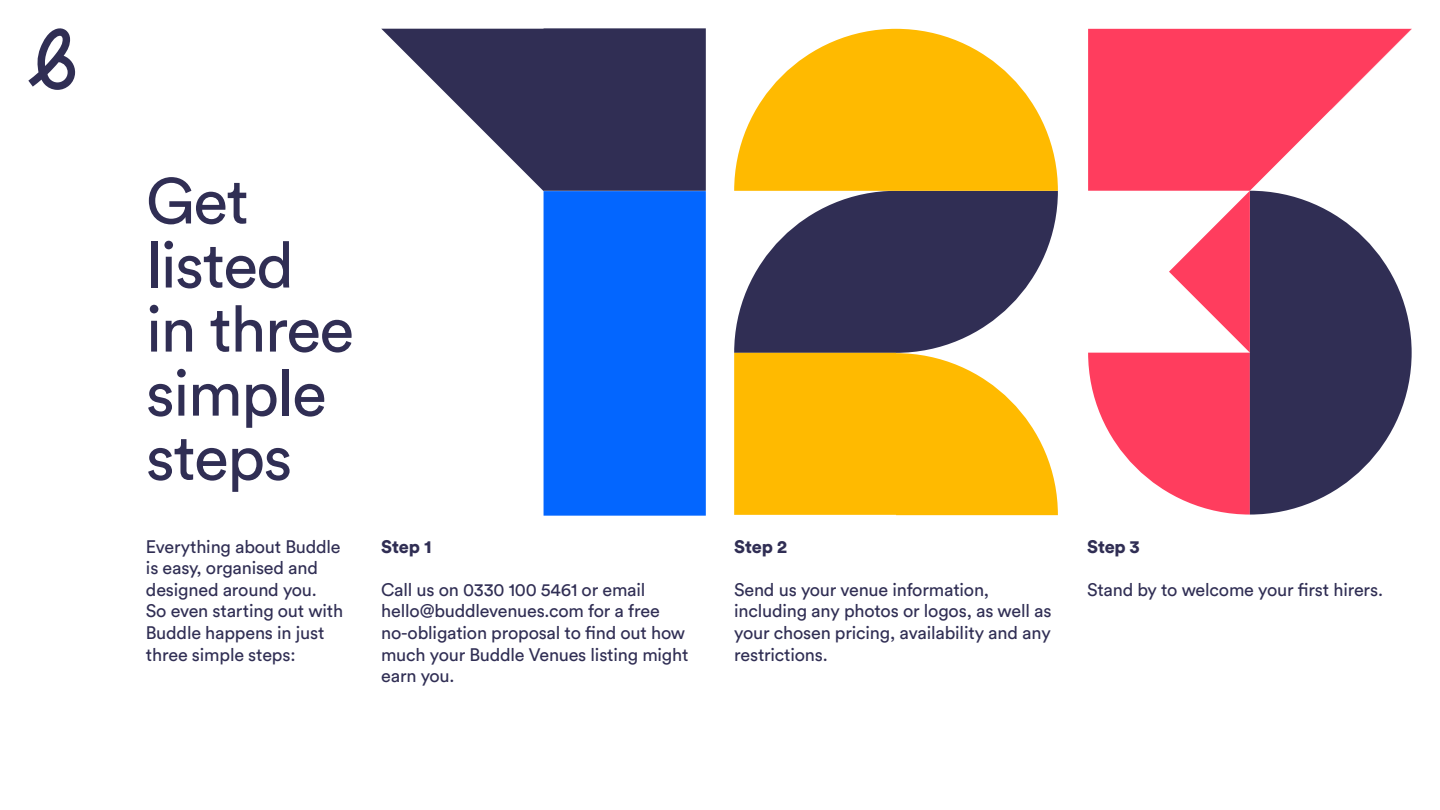
<style>
.page{position:relative;width:1440px;height:810px;background:#fff}
.page>*{position:absolute;margin:0;border:0;box-sizing:border-box;transform-origin:0 0}
.t1{font:64px/64px "Circular Std";letter-spacing:-.025em;color:#302e54}
.t2{font:18px/21.6px "Circular Std";letter-spacing:-.01em;color:#302e54}
.t3{font:900 18px "Circular Std";letter-spacing:-.01em;color:#302e54}
</style>
<div class="page">
<svg style="left:734px;top:191px;width:324px;height:162px;fill:#302e54"></svg>
<svg style="left:734px;top:29px;width:324px;height:162px;fill:#ffba00"></svg>
<svg style="left:734px;top:353px;width:324px;height:162px;background:#ffc11b"></svg>
<div style="left:544px;top:191px;width:162px;height:324px;background:#0366ff"></div>
<svg style="left:381px;top:28px;width:325px;height:163px;fill:#302e54"></svg>
<svg style="left:1250px;top:191px;width:162px;height:323px;fill:#302e54"></svg>
<svg style="left:1088px;top:191px;width:162px;height:323px"></svg>
<svg style="left:1088px;top:29px;width:324px;height:162px;fill:#ff3d5e"></svg>
<svg style="left:28px;top:28px;width:47px;height:62px"></svg>
<h1 class="t1" style="left:146px;top:168px;width:210px">Get listed in three simple steps</h1>
<p class="t2" style="left:146px;top:535px;width:199px">Everything about Buddle is easy, organised and designed around you.<br>So even starting out with<br>Buddle happens in just three simple steps:</p>
<p class="t3" style="left:381px;top:534px;width:52px">Step 1</p>
<p class="t2" style="left:381px;top:578px;width:309px">Call us on 0330 100 5461 or email hello@buddlevenues.com for a free no-obligation proposal to find out how much your Buddle Venues listing might earn you.</p>
<p class="t3" style="left:734px;top:534px;width:54px">Step 2</p>
<p class="t2" style="left:734px;top:578px;width:319px">Send us your venue information, including any photos or logos, as well as your chosen pricing, availability and any restrictions.</p>
<p class="t3" style="left:1087px;top:534px;width:54px">Step 3</p>
<p class="t2" style="left:1087px;top:578px;width:297px">Stand by to welcome your first hirers.</p>
</div>
